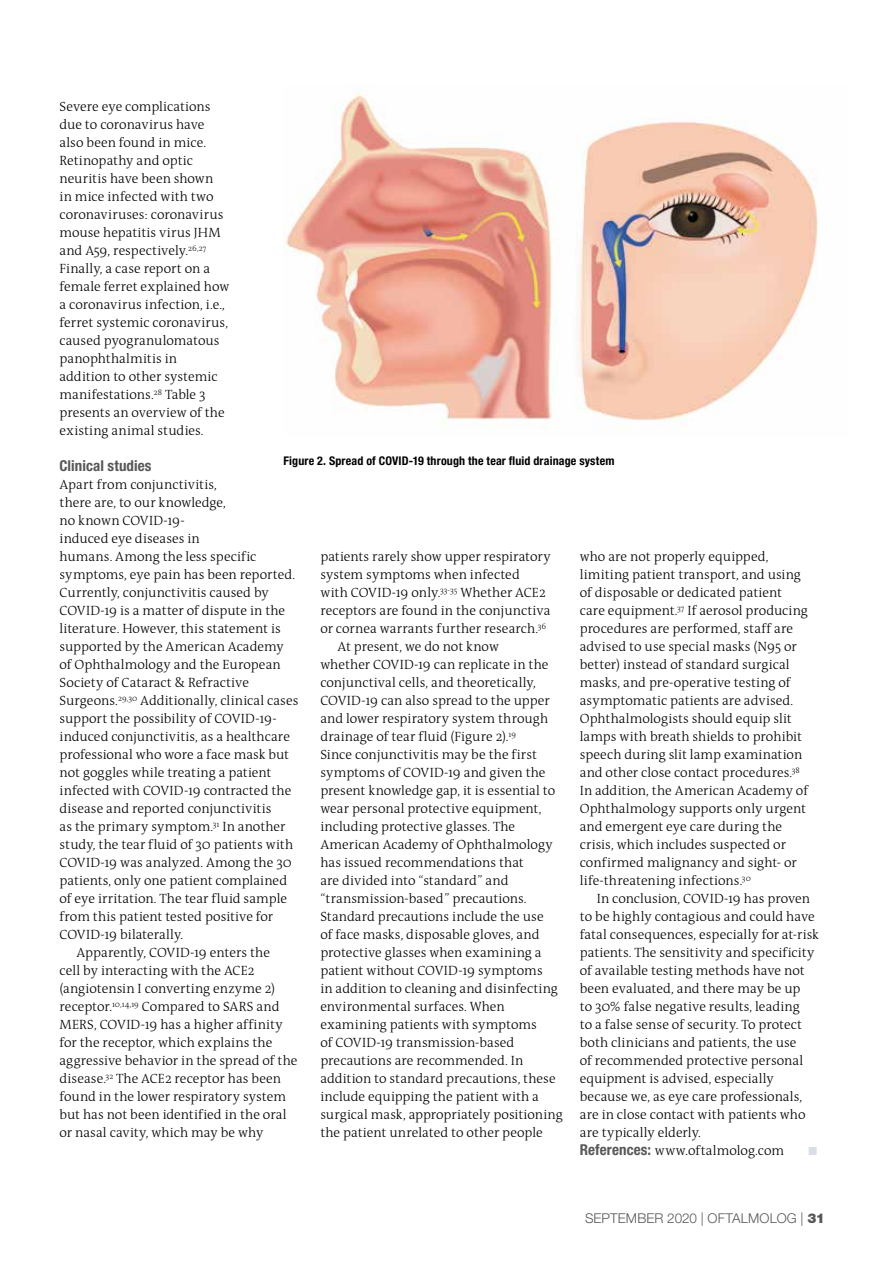
<style>
.page{position:relative;width:893px;height:1263px;background:#fff}
.page>*{position:absolute;margin:0;border:0;box-sizing:border-box;transform-origin:0 0}
.t1{font:700 condensed 15px "Helvetica Neue LT";letter-spacing:.005em;color:#575756}
.t2{font:300 13.5px/18px "The Antiqua B3";color:#000}
.t3{font:300 13.5px "Helvetica Neue LT";letter-spacing:.01em;color:#575756}
.t4{font:13.5px "Wingdings";color:#d9dde4}
.t5{font:700 condensed 12px "Helvetica Neue LT";letter-spacing:.015em;color:#000}
.s1{font-family:"Helvetica Neue LT";font-weight:700;font-stretch:condensed;font-size:15px;color:#575756}
.s2{font-weight:900}
</style>
<div class="page">
<img style="left:285px;top:89px;width:533px;height:340px">
<p class="t2" style="left:60px;top:98px;width:171px">Severe eye complications due to coronavirus have also been found in mice.<br>Retinopathy and optic neuritis have been shown<br>in mice infected with two coronaviruses: coronavirus mouse hepatitis virus JHM and A59, respectively.<sup>26,27<br></sup>Finally, a case report on a female ferret explained how a coronavirus infection, i.e., ferret systemic coronavirus, caused pyogranulomatous panophthalmitis in addition to other systemic manifestations.<sup>28</sup> Table 3 presents an overview of the existing animal studies.</p>
<p class="t1" style="left:60px;top:457px;width:94px">Clinical studies</p>
<p class="t2" style="left:60px;top:476px;width:159px">Apart from conjunctivitis,</p>
<p class="t2" style="left:60px;top:494px;width:168px">there are, to our knowledge,</p>
<p class="t2" style="left:60px;top:512px;width:127px">no known COVID-19-</p>
<p class="t2" style="left:60px;top:530px;width:142px">induced eye diseases in</p>
<p class="t2" style="left:60px;top:548px;width:198px">humans. Among the less specific</p>
<p class="t2" style="left:60px;top:566px;width:237px">symptoms, eye pain has been reported.</p>
<p class="t2" style="left:60px;top:584px;width:211px">Currently, conjunctivitis caused by</p>
<p class="t2" style="left:60px;top:602px;width:227px">COVID-19 is a matter of dispute in the</p>
<p class="t2" style="left:60px;top:620px;width:223px">literature. However, this statement is</p>
<p class="t2" style="left:60px;top:638px;width:226px">supported by the American Academy</p>
<p class="t2" style="left:60px;top:656px;width:223px">of Ophthalmology and the European</p>
<p class="t2" style="left:60px;top:674px;width:191px">Society of Cataract &amp; Refractive</p>
<p class="t2" style="left:60px;top:692px;width:240px">Surgeons.<sup>29,30</sup> Additionally, clinical cases</p>
<p class="t2" style="left:60px;top:710px;width:219px">support the possibility of COVID-19-</p>
<p class="t2" style="left:60px;top:728px;width:232px">induced conjunctivitis, as a healthcare</p>
<p class="t2" style="left:60px;top:746px;width:231px">professional who wore a face mask but</p>
<p class="t2" style="left:60px;top:764px;width:213px">not goggles while treating a patient</p>
<p class="t2" style="left:60px;top:782px;width:233px">infected with COVID-19 contracted the</p>
<p class="t2" style="left:60px;top:800px;width:213px">disease and reported conjunctivitis</p>
<p class="t2" style="left:60px;top:818px;width:227px">as the primary symptom.<sup>31</sup> In another</p>
<p class="t2" style="left:60px;top:836px;width:235px">study, the tear fluid of 30 patients with</p>
<p class="t2" style="left:60px;top:854px;width:234px">COVID-19 was analyzed. Among the 30</p>
<p class="t2" style="left:60px;top:872px;width:229px">patients, only one patient complained</p>
<p class="t2" style="left:60px;top:890px;width:229px">of eye irritation. The tear fluid sample</p>
<p class="t2" style="left:60px;top:908px;width:215px">from this patient tested positive for</p>
<p class="t2" style="left:60px;top:926px;width:125px">COVID-19 bilaterally.</p>
<p class="t2" style="left:77px;top:944px;width:195px">Apparently, COVID-19 enters the</p>
<p class="t2" style="left:60px;top:962px;width:196px">cell by interacting with the ACE2</p>
<p class="t2" style="left:60px;top:980px;width:217px">(angiotensin I converting enzyme 2)</p>
<p class="t2" style="left:60px;top:998px;width:221px">receptor.<sup>10,14,19</sup> Compared to SARS and</p>
<p class="t2" style="left:60px;top:1016px;width:225px">MERS, COVID-19 has a higher affinity</p>
<p class="t2" style="left:60px;top:1034px;width:214px">for the receptor, which explains the</p>
<p class="t2" style="left:60px;top:1052px;width:239px">aggressive behavior in the spread of the</p>
<p class="t2" style="left:60px;top:1070px;width:223px">disease.<sup>32</sup> The ACE2 receptor has been</p>
<p class="t2" style="left:60px;top:1088px;width:228px">found in the lower respiratory system</p>
<p class="t2" style="left:60px;top:1106px;width:228px">but has not been identified in the oral</p>
<p class="t2" style="left:60px;top:1124px;width:205px">or nasal cavity, which may be why</p>
<p class="t5" style="left:284px;top:453px;width:332px">Figure 2. Spread of COVID-19 through the tear fluid drainage system</p>
<p class="t2" style="left:580px;top:548px;width:230px">who are not properly equipped, limiting patient transport, and using of disposable or dedicated patient care equipment.<sup>37</sup> If aerosol producing procedures are performed, staff are advised to use special masks (N95 or better) instead of standard surgical masks, and pre-operative testing of asymptomatic patients are advised.<br>Ophthalmologists should equip slit lamps with breath shields to prohibit speech during slit lamp examination and other close contact procedures.<sup>38<br></sup>In addition, the American Academy of Ophthalmology supports only urgent and emergent eye care during the crisis, which includes suspected or confirmed malignancy and sight- or life-threatening infections.<sup>30</sup></p>
<p class="t2" style="left:580px;top:890px;width:241px;text-indent:17px">In conclusion, COVID-19 has proven to be highly contagious and could have fatal consequences, especially for at-risk patients. The sensitivity and specificity of available testing methods have not been evaluated, and there may be up<br>to 30% false negative results, leading<br>to a false sense of security. To protect both clinicians and patients, the use<br>of recommended protective personal equipment is advised, especially because we, as eye care professionals, are in close contact with patients who are typically elderly.<br><span class="s1">References:</span> www.oftalmolog.com</p>
<p class="t2" style="left:320px;top:548px;width:232px">patients rarely show upper respiratory</p>
<p class="t2" style="left:320px;top:566px;width:201px">system symptoms when infected</p>
<p class="t2" style="left:320px;top:584px;width:227px">with COVID-19 only.<sup>33-35</sup> Whether ACE2</p>
<p class="t2" style="left:320px;top:602px;width:232px">receptors are found in the conjunctiva</p>
<p class="t2" style="left:320px;top:620px;width:227px">or cornea warrants further research.<sup>36</sup></p>
<p class="t2" style="left:337px;top:638px;width:163px">At present, we do not know</p>
<p class="t2" style="left:320px;top:656px;width:230px">whether COVID-19 can replicate in the</p>
<p class="t2" style="left:320px;top:674px;width:217px">conjunctival cells, and theoretically,</p>
<p class="t2" style="left:320px;top:692px;width:231px">COVID-19 can also spread to the upper</p>
<p class="t2" style="left:320px;top:710px;width:229px">and lower respiratory system through</p>
<p class="t2" style="left:320px;top:728px;width:197px">drainage of tear fluid (Figure 2).<sup>19</sup></p>
<p class="t2" style="left:320px;top:746px;width:218px">Since conjunctivitis may be the first</p>
<p class="t2" style="left:320px;top:764px;width:227px">symptoms of COVID-19 and given the</p>
<p class="t2" style="left:320px;top:782px;width:236px">present knowledge gap, it is essential to</p>
<p class="t2" style="left:320px;top:800px;width:223px">wear personal protective equipment,</p>
<p class="t2" style="left:320px;top:818px;width:196px">including protective glasses. The</p>
<p class="t2" style="left:320px;top:836px;width:234px">American Academy of Ophthalmology</p>
<p class="t2" style="left:320px;top:854px;width:205px">has issued recommendations that</p>
<p class="t2" style="left:320px;top:872px;width:190px">are divided into “standard” and</p>
<p class="t2" style="left:320px;top:890px;width:208px">“transmission-based” precautions.</p>
<p class="t2" style="left:320px;top:908px;width:225px">Standard precautions include the use</p>
<p class="t2" style="left:320px;top:926px;width:221px">of face masks, disposable gloves, and</p>
<p class="t2" style="left:320px;top:944px;width:223px">protective glasses when examining a</p>
<p class="t2" style="left:320px;top:962px;width:224px">patient without COVID-19 symptoms</p>
<p class="t2" style="left:320px;top:980px;width:239px">in addition to cleaning and disinfecting</p>
<p class="t2" style="left:320px;top:998px;width:186px">environmental surfaces. When</p>
<p class="t2" style="left:320px;top:1016px;width:218px">examining patients with symptoms</p>
<p class="t2" style="left:320px;top:1034px;width:196px">of COVID-19 transmission-based</p>
<p class="t2" style="left:320px;top:1052px;width:204px">precautions are recommended. In</p>
<p class="t2" style="left:320px;top:1070px;width:237px">addition to standard precautions, these</p>
<p class="t2" style="left:320px;top:1088px;width:220px">include equipping the patient with a</p>
<p class="t2" style="left:320px;top:1106px;width:244px">surgical mask, appropriately positioning</p>
<p class="t2" style="left:320px;top:1124px;width:224px">the patient unrelated to other people</p>
<p class="t4" style="left:808px;top:1144px;width:12px">■</p>
<p class="t3" style="left:585px;top:1209px;width:241px">SEPTEMBER 2020 | OFTALMOLOG | <span class="s2">31</span></p>
</div>
